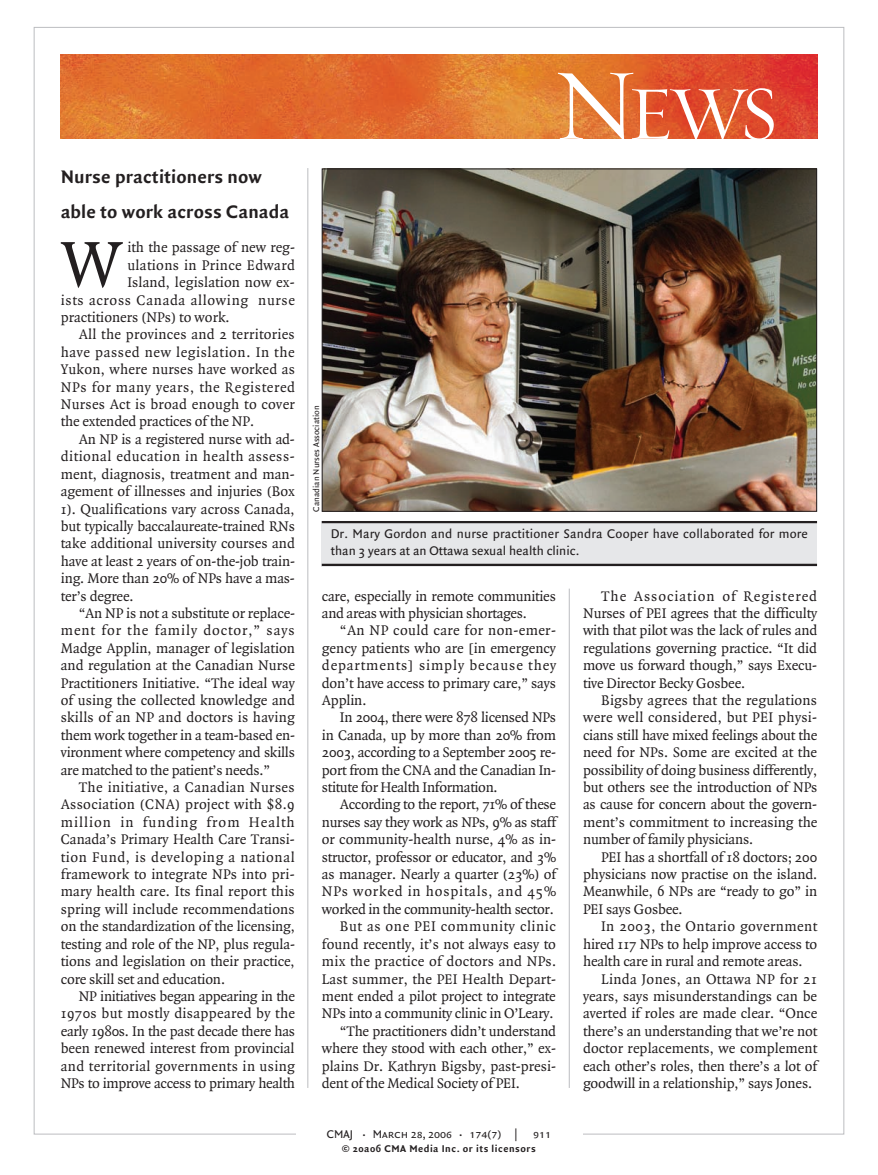
<style>
.page{position:relative;width:878px;height:1175px;background:#fff}
.page>*{position:absolute;margin:0;border:0;box-sizing:border-box;transform-origin:0 0}
.t1{font:77.1px "Requiem Display HTF Roman";color:#fff}
.t2{font:70.35px "Quadraat";color:#231f20}
.t3{font:700 19.5px/34.8px "Quadraat Sans";letter-spacing:.005em;color:#231f20}
.t4{font:15px/17.4px "Quadraat";letter-spacing:-.005em;color:#231f20;text-align:justify}
.t5{font:15px "Quadraat";letter-spacing:.02em;color:#231f20}
.t6{font:15px "Quadraat";letter-spacing:.04em;color:#231f20}
.t7{font:15px "Quadraat";letter-spacing:.025em;color:#231f20}
.t8{font:15px "Quadraat";letter-spacing:.015em;color:#231f20}
.t9{font:15px "Quadraat";letter-spacing:.035em;color:#231f20}
.t10{font:15px "Quadraat";letter-spacing:.045em;color:#231f20}
.t11{font:15px "Quadraat";letter-spacing:.06em;color:#231f20}
.t12{font:15px "Quadraat";letter-spacing:.05em;color:#231f20}
.t13{font:15px "Quadraat";letter-spacing:.03em;color:#231f20}
.t14{font:15px "Quadraat";letter-spacing:.065em;color:#231f20}
.t15{font:13.5px/16.5px "Quadraat Sans";letter-spacing:.015em;color:#231f20}
.t16{font:12px "Quadraat Sans Caps";color:#231f20}
.t17{font:700 10.5px "Quadraat Sans";letter-spacing:.05em;color:#231f20}
.t18{font:9px "Quadraat Sans";color:#231f20}
.s1{font-size:102.75px}
.s2{font-size:9px}
</style>
<div class="page">
<img style="left:61px;top:54px;width:756px;height:84px">
<hr style="left:569px;top:588px;width:1px;height:500px;background:#bcbdc0">
<hr style="left:307px;top:168px;width:1px;height:920px;background:#bcbdc0">
<img style="left:324px;top:171px;width:491px;height:338px">
<div style="left:322px;top:521px;width:495px;height:45px;background:#e6e7e9"></div>
<hr style="left:322px;top:521px;width:495px;height:2px;background:#231f20">
<hr style="left:322px;top:564px;width:495px;height:2px;background:#231f20">
<h3 class="t3" style="left:61px;top:159px;width:230px">Nurse practitioners now able to work across Canada</h3>
<h2 class="t2" style="left:61px;top:232px;width:64px">W</h2>
<p class="t4" style="left:127px;top:239px;width:169px">ith the passage of new reg-</p>
<p class="t7" style="left:127px;top:258px;width:169px">ulations in Prince Edward</p>
<p class="t4" style="left:127px;top:274px;width:169px">Island, legislation now ex-</p>
<p class="t10" style="left:61px;top:293px;width:236px">ists across Canada allowing nurse</p>
<p class="t4" style="left:61px;top:309px;width:170px">practitioners (NPs) to work.</p>
<p class="t5" style="left:79px;top:328px;width:217px">All the provinces and 2 territories</p>
<p class="t6" style="left:61px;top:345px;width:235px">have passed new legislation. In the</p>
<p class="t4" style="left:61px;top:361px;width:236px">Yukon, where nurses have worked as</p>
<p class="t6" style="left:61px;top:380px;width:236px">NPs for many years, the Registered</p>
<p class="t5" style="left:61px;top:397px;width:235px">Nurses Act is broad enough to cover</p>
<p class="t4" style="left:61px;top:413px;width:195px">the extended practices of the NP.</p>
<p class="t4" style="left:79px;top:431px;width:218px">An NP is a registered nurse with ad-</p>
<p class="t9" style="left:61px;top:449px;width:235px">ditional education in health assess-</p>
<p class="t4" style="left:61px;top:465px;width:235px">ment, diagnosis, treatment and man-</p>
<p class="t4" style="left:61px;top:483px;width:235px">agement of illnesses and injuries (Box</p>
<p class="t4" style="left:61px;top:500px;width:235px">1). Qualifications vary across Canada,</p>
<p class="t4" style="left:61px;top:518px;width:236px">but typically baccalaureate-trained RNs</p>
<p class="t4" style="left:61px;top:535px;width:236px">take additional university courses and</p>
<p class="t4" style="left:61px;top:552px;width:236px">have at least 2 years of on-the-job train-</p>
<p class="t4" style="left:61px;top:570px;width:236px">ing. More than 20% of NPs have a mas-</p>
<p class="t4" style="left:61px;top:587px;width:74px">ter’s degree.</p>
<p class="t4" style="left:79px;top:605px;width:218px">“An NP is not a substitute or replace-</p>
<p class="t11" style="left:61px;top:623px;width:235px">ment for the family doctor,” says</p>
<p class="t4" style="left:61px;top:639px;width:236px">Madge Applin, manager of legislation</p>
<p class="t4" style="left:61px;top:657px;width:236px">and regulation at the Canadian Nurse</p>
<p class="t4" style="left:61px;top:674px;width:235px">Practitioners Initiative. “The ideal way</p>
<p class="t4" style="left:61px;top:692px;width:236px">of using the collected knowledge and</p>
<p class="t4" style="left:61px;top:709px;width:235px">skills of an NP and doctors is having</p>
<p class="t4" style="left:61px;top:726px;width:236px">them work together in a team-based en-</p>
<p class="t4" style="left:61px;top:744px;width:236px">vironment where competency and skills</p>
<p class="t4" style="left:61px;top:761px;width:211px">are matched to the patient’s needs.”</p>
<p class="t7" style="left:79px;top:780px;width:217px">The initiative, a Canadian Nurses</p>
<p class="t5" style="left:61px;top:797px;width:235px">Association (CNA) project with $8.9</p>
<p class="t14" style="left:61px;top:815px;width:235px">million in funding from Health</p>
<p class="t4" style="left:61px;top:831px;width:235px">Canada’s Primary Health Care Transi-</p>
<p class="t6" style="left:61px;top:850px;width:235px">tion Fund, is developing a national</p>
<p class="t8" style="left:61px;top:867px;width:235px">framework to integrate NPs into pri-</p>
<p class="t4" style="left:61px;top:883px;width:235px">mary health care. Its final report this</p>
<p class="t4" style="left:61px;top:900px;width:235px">spring will include recommendations</p>
<p class="t4" style="left:61px;top:918px;width:236px">on the standardization of the licensing,</p>
<p class="t4" style="left:61px;top:935px;width:236px">testing and role of the NP, plus regula-</p>
<p class="t4" style="left:61px;top:953px;width:235px">tions and legislation on their practice,</p>
<p class="t4" style="left:61px;top:970px;width:166px">core skill set and education.</p>
<p class="t4" style="left:79px;top:987px;width:218px">NP initiatives began appearing in the</p>
<p class="t5" style="left:61px;top:1006px;width:236px">1970s but mostly disappeared by the</p>
<p class="t4" style="left:61px;top:1022px;width:236px">early 1980s. In the past decade there has</p>
<p class="t4" style="left:61px;top:1040px;width:235px">been renewed interest from provincial</p>
<p class="t5" style="left:61px;top:1058px;width:236px">and territorial governments in using</p>
<p class="t4" style="left:61px;top:1074px;width:236px">NPs to improve access to primary health</p>
<h1 class="t1" style="left:552px;top:67px;width:227px"><span class="s1">N</span>EWS</h1>
<p class="t18" style="left:312px;top:511px;width:107px;rotate:-90deg">Canadian Nurses Association</p>
<p class="t15" style="left:331px;top:526px;width:479px">Dr. Mary Gordon and nurse practitioner Sandra Cooper have collaborated for more than 3 years at an Ottawa sexual health clinic.</p>
<p class="t4" style="left:322px;top:587px;width:235px">care, especially in remote communities and areas with physician shortages.</p>
<p class="t4" style="left:322px;top:622px;width:236px;text-indent:18px">“An NP could care for non-emer&shy;gency patients who are [in emergency departments] simply because they don’t have access to primary care,” says Applin.</p>
<p class="t4" style="left:322px;top:709px;width:236px;text-indent:18px">In 2004, there were 878 licensed NPs in Canada, up by more than 20% from 2003, according to a September 2005 re&shy;port from the CNA and the Canadian In&shy;stitute for Health Information.</p>
<p class="t4" style="left:340px;top:796px;width:218px">According to the report, 71% of these</p>
<p class="t4" style="left:322px;top:813px;width:236px">nurses say they work as NPs, 9% as staff</p>
<p class="t4" style="left:322px;top:831px;width:236px">or community-health nurse, 4% as in-</p>
<p class="t4" style="left:322px;top:848px;width:236px">structor, professor or educator, and 3%</p>
<p class="t4" style="left:322px;top:866px;width:236px">as manager. Nearly a quarter (23%) of</p>
<p class="t12" style="left:322px;top:884px;width:236px">NPs worked in hospitals, and 45%</p>
<p class="t4" style="left:322px;top:900px;width:233px">worked in the community-health sector.</p>
<p class="t6" style="left:340px;top:919px;width:217px">But as one PEI community clinic</p>
<p class="t4" style="left:322px;top:935px;width:235px">found recently, it’s not always easy to</p>
<p class="t8" style="left:322px;top:954px;width:236px">mix the practice of doctors and NPs.</p>
<p class="t4" style="left:322px;top:970px;width:236px">Last summer, the PEI Health Depart-</p>
<p class="t4" style="left:322px;top:987px;width:235px">ment ended a pilot project to integrate</p>
<p class="t4" style="left:322px;top:1005px;width:233px">NPs into a community clinic in O’Leary.</p>
<p class="t4" style="left:340px;top:1022px;width:218px">“The practitioners didn’t understand</p>
<p class="t4" style="left:322px;top:1040px;width:236px">where they stood with each other,” ex-</p>
<p class="t4" style="left:322px;top:1057px;width:236px">plains Dr. Kathryn Bigsby, past-presi-</p>
<p class="t4" style="left:322px;top:1074px;width:199px">dent of the Medical Society of PEI.</p>
<p class="t16" style="left:327px;top:1127px;width:226px">CMAJ <span class="s2">•</span> March 28, 2006 <span class="s2">•</span> 174(7) | 911</p>
<p class="t17" style="left:342px;top:1142px;width:195px">© 20a06 CMA Media Inc. or its licensors</p>
<p class="t4" style="left:583px;top:587px;width:236px;text-indent:18px">The Association of Registered Nurses of PEI agrees that the difficulty with that pilot was the lack of rules and regulations governing practice. “It did move us forward though,” says Execu&shy;tive Director Becky Gosbee.</p>
<p class="t4" style="left:583px;top:692px;width:236px;text-indent:18px">Bigsby agrees that the regulations were well considered, but PEI physi&shy;cians still have mixed feelings about the need for NPs. Some are excited at the possibility of doing business differently, but others see the introduction of NPs as cause for concern about the govern&shy;ment’s commitment to increasing the number of family physicians.</p>
<p class="t4" style="left:583px;top:848px;width:236px;text-indent:18px">PEI has a shortfall of 18 doctors; 200 physicians now practise on the island.<br>Meanwhile, 6 NPs are “ready to go” in PEI says Gosbee.</p>
<p class="t13" style="left:601px;top:919px;width:218px">In 2003, the Ontario government</p>
<p class="t4" style="left:583px;top:935px;width:236px">hired 117 NPs to help improve access to</p>
<p class="t4" style="left:583px;top:953px;width:221px">health care in rural and remote areas.</p>
<p class="t7" style="left:601px;top:971px;width:217px">Linda Jones, an Ottawa NP for 21</p>
<p class="t4" style="left:583px;top:987px;width:235px">years, says misunderstandings can be</p>
<p class="t4" style="left:583px;top:1005px;width:236px">averted if roles are made clear. “Once</p>
<p class="t4" style="left:583px;top:1022px;width:236px">there’s an understanding that we’re not</p>
<p class="t4" style="left:583px;top:1040px;width:236px">doctor replacements, we complement</p>
<p class="t4" style="left:583px;top:1057px;width:236px">each other’s roles, then there’s a lot of</p>
<p class="t4" style="left:583px;top:1074px;width:231px">goodwill in a relationship,” says Jones.</p>
</div>
